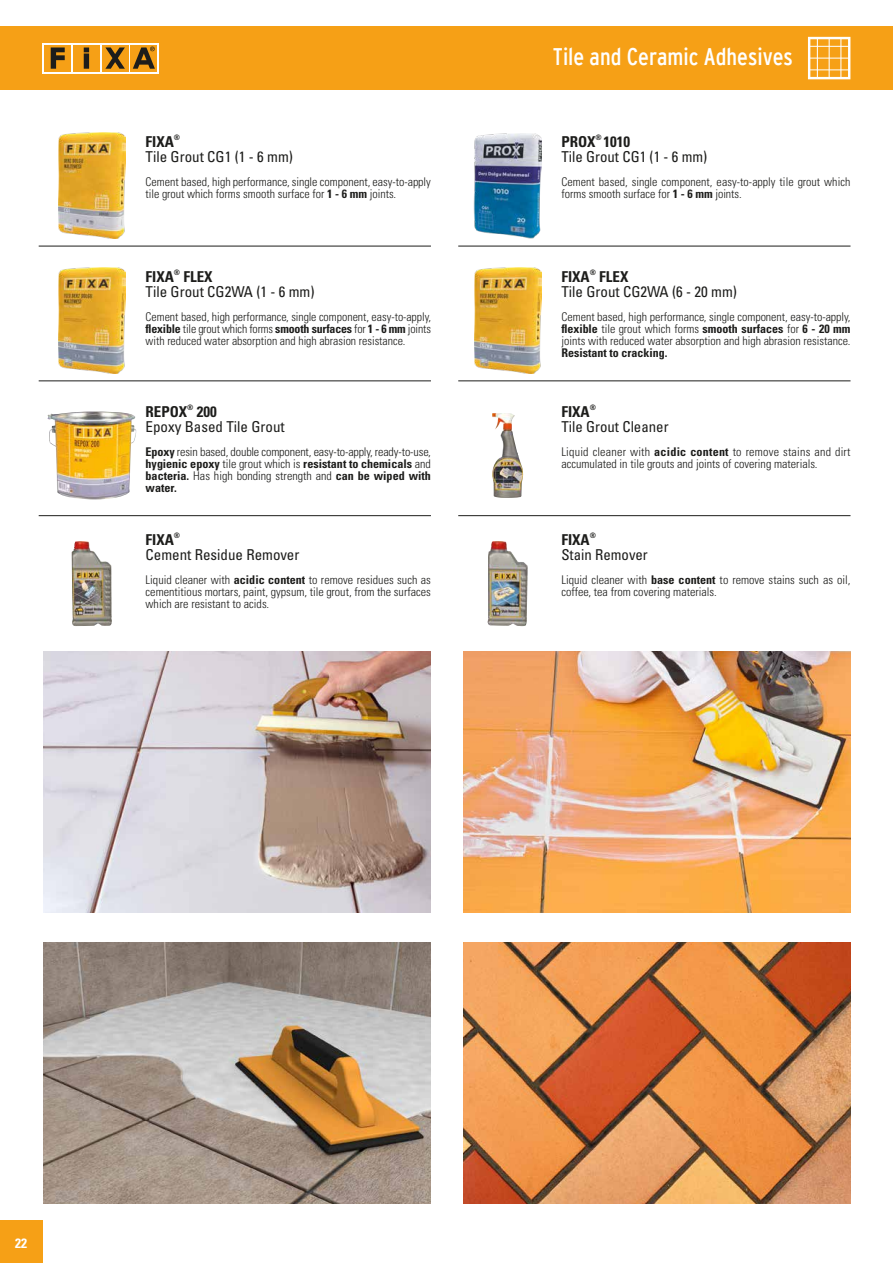
<style>
.page{position:relative;width:893px;height:1263px;background:#fff}
.page>*{position:absolute;margin:0;border:0;box-sizing:border-box;transform-origin:0 0}
.t1{font:condensed 24px "Interstate";color:#fff}
.t2{font:15px "Univers Condensed Tr";color:#1d1d1b}
.t3{font:15px "Univers Cond Bd Tr";color:#1d1d1b}
.t4{font:13.5px "Univers Cond Bd Tr";color:#fff}
.t5{font:12px/12px "Univers Cond Light Tr";color:#1d1d1b}
.t6{font:12px "Univers Cond Bd Tr";color:#1d1d1b}
.t7{font:7.5px "Univers Cond Bd Tr";color:#1d1d1b}
.s1{font-family:"Univers Cond Bd Tr"}
.s2{font-family:"Univers Cond Light Tr"}
</style>
<div class="page">
<div style="left:0;top:26px;width:893px;height:64px;background:#f6a016"></div>
<div style="left:42px;top:43px;width:117px;height:30px;background:#fff"></div>
<div style="left:44px;top:45px;width:27px;height:27px;background:#f6a016"></div>
<svg style="left:51px;top:47px;width:14px;height:22px"></svg>
<div style="left:73px;top:45px;width:27px;height:27px;background:#f6a016"></div>
<svg style="left:84px;top:48px;width:5px;height:21px"></svg>
<div style="left:102px;top:45px;width:27px;height:27px;background:#f6a016"></div>
<svg style="left:105px;top:47px;width:20px;height:22px"></svg>
<div style="left:130px;top:45px;width:27px;height:27px;background:#f6a016"></div>
<svg style="left:133px;top:47px;width:22px;height:22px"></svg>
<hr style="left:39px;top:246px;width:392px;height:1px;background:#1d1d1b">
<hr style="left:458px;top:246px;width:392px;height:1px;background:#1d1d1b">
<img style="left:58px;top:133px;width:67px;height:106px">
<img style="left:474px;top:133px;width:67px;height:106px">
<hr style="left:39px;top:381px;width:392px;height:1px;background:#1d1d1b">
<hr style="left:458px;top:381px;width:392px;height:1px;background:#1d1d1b">
<img style="left:58px;top:268px;width:67px;height:106px">
<img style="left:474px;top:268px;width:67px;height:106px">
<hr style="left:39px;top:515px;width:392px;height:1px;background:#1d1d1b">
<hr style="left:458px;top:515px;width:392px;height:1px;background:#1d1d1b">
<img style="left:47px;top:412px;width:89px;height:87px">
<img style="left:492px;top:413px;width:31px;height:85px">
<img style="left:72px;top:541px;width:40px;height:85px">
<img style="left:487px;top:541px;width:41px;height:85px">
<div style="left:0;top:1220px;width:43px;height:43px;background:#f6a016"></div>
<img style="left:43px;top:652px;width:387px;height:260px">
<img style="left:464px;top:652px;width:386px;height:260px">
<img style="left:43px;top:943px;width:387px;height:260px">
<img style="left:464px;top:943px;width:386px;height:260px">
<svg style="left:808px;top:37px;width:42px;height:42px"></svg>
<p class="t3" style="left:146px;top:133px;width:30px">FIXA</p>
<p class="t7" style="left:174px;top:133px;width:8px">®</p>
<p class="t2" style="left:146px;top:148px;width:149px">Tile Grout CG1 (1 - 6 mm)</p>
<p class="t5" style="left:146px;top:176px;width:287px">Cement based, high performance, single component, easy-to-apply tile grout which forms smooth surface for <span class="s1">1 - 6 mm</span> joints.</p>
<p class="t3" style="left:146px;top:268px;width:30px">FIXA</p>
<p class="t7" style="left:174px;top:268px;width:8px">®</p>
<p class="t3" style="left:183px;top:268px;width:31px">FLEX</p>
<p class="t2" style="left:146px;top:282px;width:171px">Tile Grout CG2WA (1 - 6 mm)</p>
<p class="t5" style="left:146px;top:311px;width:287px;text-align:justify">Cement based, high performance, single component, easy-to-apply, <span class="s1">flexible</span> tile grout which forms <span class="s1">smooth surfaces</span> for <span class="s1">1 - 6 mm</span> joints with reduced water absorption and high abrasion resistance.</p>
<p class="t3" style="left:146px;top:402px;width:43px">REPOX</p>
<p class="t7" style="left:187px;top:403px;width:8px">®</p>
<p class="t3" style="left:197px;top:402px;width:21px">200</p>
<p class="t2" style="left:146px;top:417px;width:141px">Epoxy Based Tile Grout</p>
<p class="t5" style="left:146px;top:445px;width:287px"><span class="s1">Epoxy</span> resin based, double component, easy-to-apply, ready-to-use,</p>
<p class="t6" style="left:146px;top:456px;width:287px">hygienic epoxy <span class="s2">tile grout which is</span> resistant to chemicals <span class="s2">and</span></p>
<p class="t5" style="left:146px;top:469px;width:287px"><span class="s1">bacteria.</span> Has high bonding strength and <span class="s1">can be wiped with</span></p>
<p class="t6" style="left:146px;top:480px;width:33px">water.</p>
<p class="t3" style="left:146px;top:531px;width:30px">FIXA</p>
<p class="t7" style="left:174px;top:531px;width:8px">®</p>
<p class="t2" style="left:146px;top:545px;width:155px">Cement Residue Remover</p>
<p class="t5" style="left:146px;top:573px;width:287px;text-align:justify">Liquid cleaner with <span class="s1">acidic content</span> to remove residues such as cementitious mortars, paint, gypsum, tile grout, from the surfaces which are resistant to acids.</p>
<h1 class="t1" style="left:553px;top:43px;width:241px">Tile and Ceramic Adhesives</h1>
<p class="t3" style="left:561px;top:133px;width:36px">PROX</p>
<p class="t7" style="left:596px;top:133px;width:8px">®</p>
<p class="t3" style="left:603px;top:133px;width:28px">1010</p>
<p class="t2" style="left:561px;top:148px;width:147px">Tile Grout CG1 (1 - 6 mm)</p>
<p class="t5" style="left:561px;top:176px;width:291px">Cement based, single component, easy-to-apply tile grout which forms smooth surface for <span class="s1">1 - 6 mm</span> joints.</p>
<p class="t3" style="left:561px;top:268px;width:30px">FIXA</p>
<p class="t7" style="left:590px;top:268px;width:8px">®</p>
<p class="t3" style="left:599px;top:268px;width:31px">FLEX</p>
<p class="t2" style="left:561px;top:282px;width:177px">Tile Grout CG2WA (6 - 20 mm)</p>
<p class="t5" style="left:561px;top:311px;width:291px">Cement based, high performance, single component, easy-to-apply,</p>
<p class="t6" style="left:561px;top:321px;width:291px">flexible <span class="s2">tile grout which forms</span> smooth surfaces <span class="s2">for</span> 6 - 20 mm</p>
<p class="t5" style="left:561px;top:335px;width:291px">joints with reduced water absorption and high abrasion resistance.</p>
<p class="t6" style="left:561px;top:345px;width:107px">Resistant to cracking.</p>
<p class="t3" style="left:561px;top:402px;width:30px">FIXA</p>
<p class="t7" style="left:590px;top:403px;width:8px">®</p>
<p class="t2" style="left:561px;top:417px;width:109px">Tile Grout Cleaner</p>
<p class="t5" style="left:561px;top:445px;width:291px">Liquid cleaner with <span class="s1">acidic content</span> to remove stains and dirt accumulated in tile grouts and joints of covering materials.</p>
<p class="t3" style="left:561px;top:531px;width:30px">FIXA</p>
<p class="t7" style="left:590px;top:531px;width:8px">®</p>
<p class="t2" style="left:561px;top:545px;width:88px">Stain Remover</p>
<p class="t5" style="left:561px;top:573px;width:291px">Liquid cleaner with <span class="s1">base content</span> to remove stains such as oil, coffee, tea from covering materials.</p>
<p class="t4" style="left:15px;top:1235px;width:13px">22</p>
</div>
